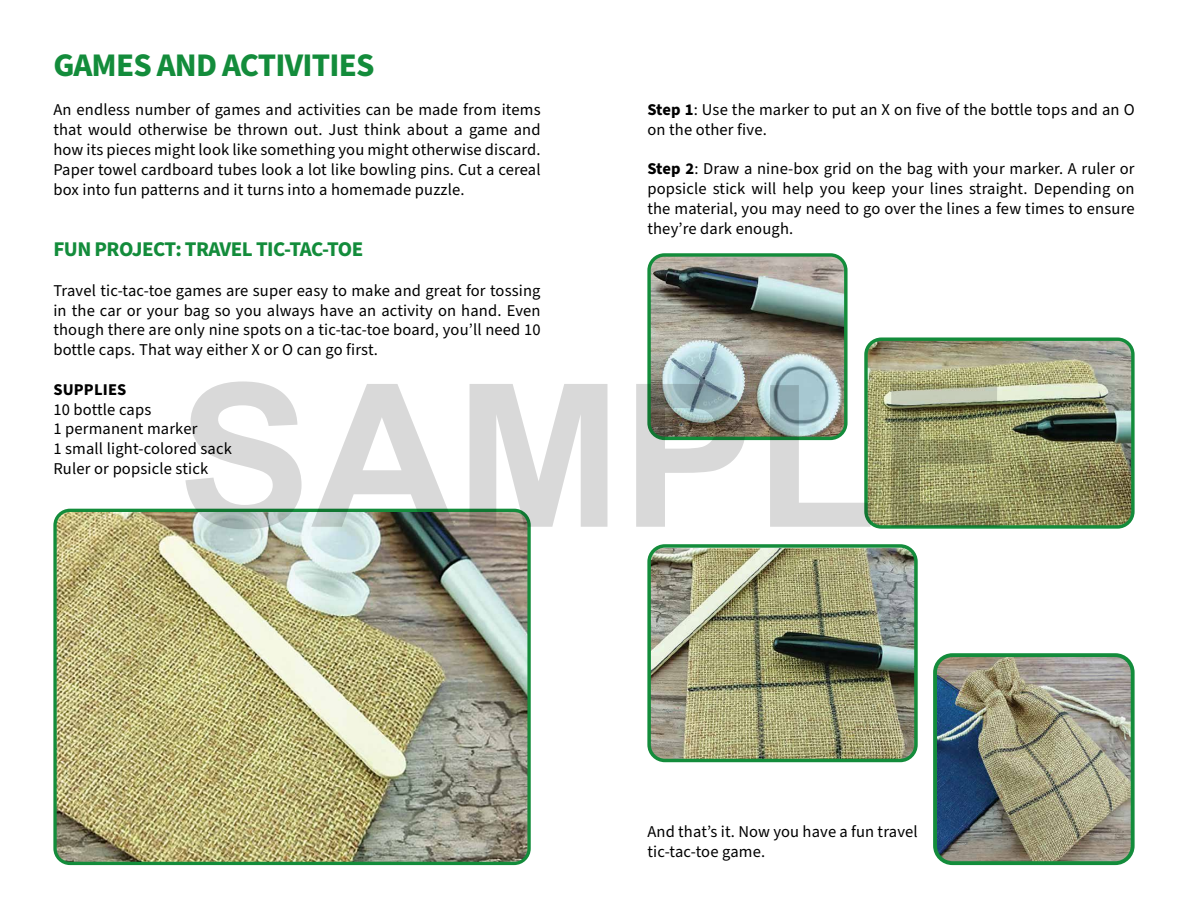
<style>
.page{position:relative;width:1188px;height:918px;background:#fff}
.page>*{position:absolute;margin:0;border:0;box-sizing:border-box;transform-origin:0 0}
.t1{font:700 199.5px "Arial";color:rgb(0 0 0/.15)}
.t2{font:700 33px "Source Sans Pro";letter-spacing:-.025em;color:#138c3b}
.t3{font:700 21px "Source Sans Pro";letter-spacing:-.025em;color:#138c3b}
.t4{font:16.5px/19.8px "Source Sans Pro";letter-spacing:.01em;color:#000}
.t5{font:700 16.5px "Source Sans Pro";letter-spacing:.01em;color:#000}
.s1{font-weight:700}
</style>
<div class="page">
<img style="left:652px;top:549px;width:261px;height:208px">
<div style="left:647px;top:544px;width:271px;height:218px;border:4px solid #138c3b;border-radius:16px"></div>
<img style="left:868px;top:341px;width:263px;height:184px">
<div style="left:864px;top:337px;width:271px;height:192px;border:3px solid #138c3b;border-radius:15px"></div>
<img style="left:651px;top:257px;width:193px;height:179px">
<div style="left:647px;top:253px;width:201px;height:187px;border:3px solid #138c3b;border-radius:15px"></div>
<img style="left:57px;top:513px;width:470px;height:348px">
<div style="left:53px;top:509px;width:478px;height:356px;border:3px solid #138c3b;border-radius:15px"></div>
<img style="left:938px;top:658px;width:192px;height:202px">
<div style="left:933px;top:653px;width:202px;height:212px;border:4px solid #138c3b;border-radius:17px"></div>
<h2 class="t2" style="left:53px;top:42px;width:323px">GAMES AND ACTIVITIES</h2>
<p class="t4" style="left:53px;top:101px;width:489px;text-align:justify">An endless number of games and activities can be made from items that would otherwise be thrown out. Just think about a game and how its pieces might look like something you might otherwise discard.<br>Paper towel cardboard tubes look a lot like bowling pins. Cut a cereal box into fun patterns and it turns into a homemade puzzle.</p>
<p class="t4" style="left:647px;top:100px;width:489px"><span class="s1">Step 1</span>: Use the marker to put an X on five of the bottle tops and an O on the other five.</p>
<p class="t4" style="left:647px;top:160px;width:489px;text-align:justify"><span class="s1">Step 2</span>: Draw a nine-box grid on the bag with your marker. A ruler or popsicle stick will help you keep your lines straight. Depending on the material, you may need to go over the lines a few times to ensure they’re dark enough.</p>
<p class="t3" style="left:53px;top:235px;width:311px">FUN PROJECT: TRAVEL TIC-TAC-TOE</p>
<p class="t4" style="left:53px;top:281px;width:489px;text-align:justify">Travel tic-tac-toe games are super easy to make and great for tossing in the car or your bag so you always have an activity on hand. Even though there are only nine spots on a tic-tac-toe board, you’ll need 10 bottle caps. That way either X or O can go first.</p>
<p class="t5" style="left:53px;top:378px;width:75px">SUPPLIES</p>
<p class="t4" style="left:53px;top:400px;width:180px">10 bottle caps<br>1 permanent marker<br>1 small light-colored sack<br>Ruler or popsicle stick</p>
<h1 class="t1" style="left:178px;top:325px;width:833px">SAMPLE</h1>
<p class="t4" style="left:647px;top:822px;width:272px">And that’s it. Now you have a fun travel tic-tac-toe game.</p>
</div>
